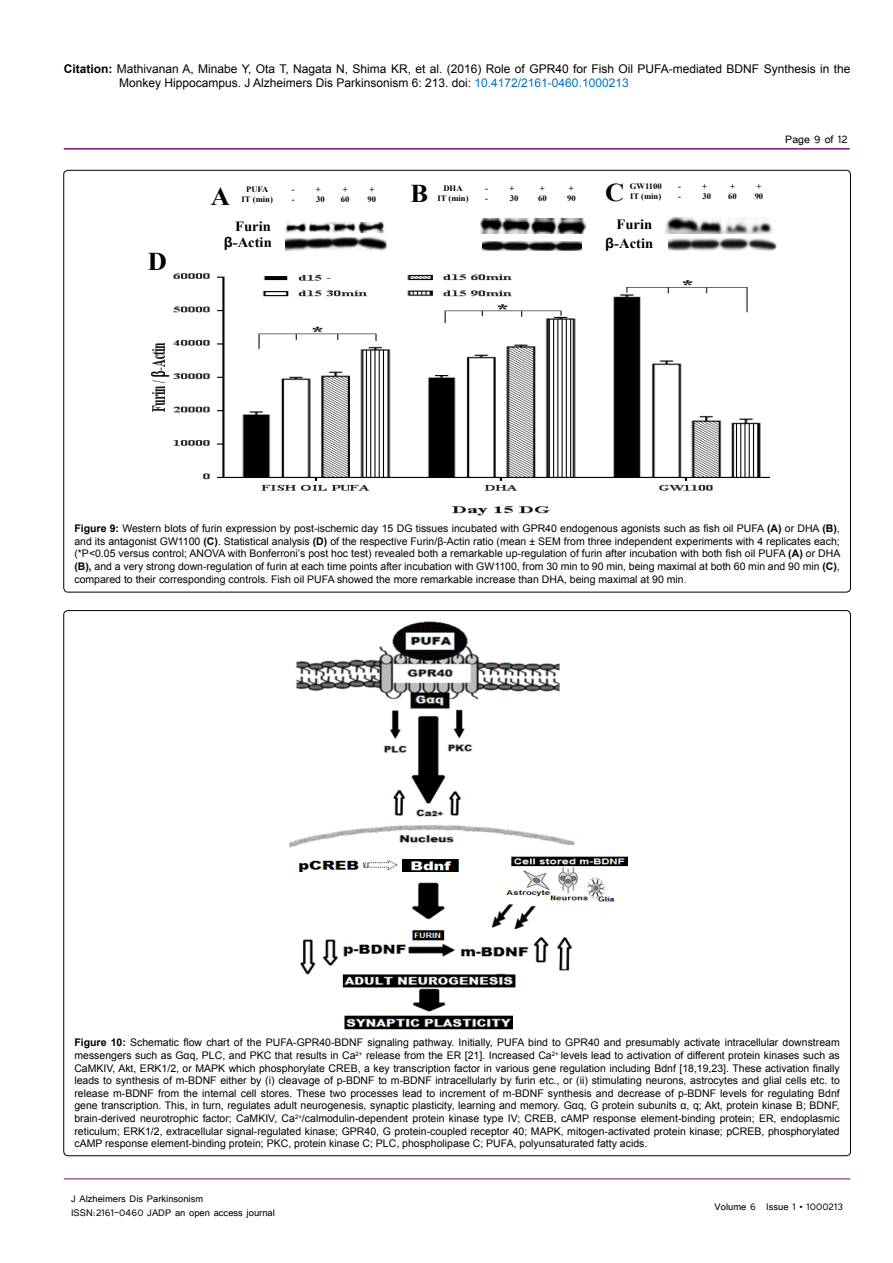
<style>
.page{position:relative;width:893px;height:1263px;background:#fff}
.page>*{position:absolute;margin:0;border:0;box-sizing:border-box;transform-origin:0 0}
.t1{font:700 25.65px "Times New Roman";color:#000;scale:1.04 1}
.t2{font:700 14.1px/16.5px "Times New Roman";color:#000;text-align:right;scale:1.04 1}
.t3{font:13.5px "Tunga";color:#000}
.t4{font:12px/14.4px "Arial";color:#000}
.t5{font:12px/14.4px "Tunga";color:#000}
.t6{font:10.5px/12.6px "Arial";color:#000;text-align:justify}
.t7{font:700 8.25px "Times New Roman";color:#000;scale:1.04 1}
.s1{font-weight:700}
.s2{color:#0072bc}
.s3{font-family:"Arial"}
.s4{font-family:"Times New Roman"}
</style>
<div class="page">
<hr style="left:64px;top:148px;width:786px;height:2px;background:#741472">
<hr style="left:64px;top:1179px;width:786px;height:1px;background:#741472">
<img style="left:285px;top:223px;width:99px;height:10px">
<img style="left:480px;top:218px;width:106px;height:15px">
<img style="left:666px;top:217px;width:106px;height:16px">
<img style="left:285px;top:237px;width:101px;height:14px">
<img style="left:482px;top:241px;width:99px;height:10px">
<img style="left:669px;top:238px;width:107px;height:13px">
<img style="left:151px;top:273px;width:618px;height:243px">
<img style="left:289px;top:621px;width:338px;height:409px">
<p class="t4" style="left:119px;top:61px;width:733px;text-indent:-55px"><span class="s1">Citation:</span> Mathivanan A, Minabe Y, Ota T, Nagata N, Shima KR, et al. (2016) Role of GPR40 for Fish Oil PUFA-mediated BDNF Synthesis in the<br>Monkey Hippocampus. J Alzheimers Dis Parkinsonism 6: 213. doi: <span class="s2">10.4172/2161-0460.1000213</span></p>
<p class="t1" style="left:148px;top:244px;width:20px">D</p>
<p class="t7" style="left:630px;top:181px;width:32px">GW1100</p>
<p class="t7" style="left:678px;top:181px;width:4px">-</p>
<p class="t7" style="left:702px;top:181px;width:6px">+</p>
<p class="t7" style="left:730px;top:181px;width:6px">+</p>
<p class="t7" style="left:756px;top:181px;width:6px">+</p>
<p class="t1" style="left:211px;top:179px;width:20px">A</p>
<p class="t1" style="left:410px;top:176px;width:19px">B</p>
<p class="t1" style="left:605px;top:175px;width:20px">C</p>
<p class="t7" style="left:630px;top:190px;width:32px">IT (min)</p>
<p class="t7" style="left:678px;top:190px;width:4px">-</p>
<p class="t7" style="left:702px;top:190px;width:10px">30</p>
<p class="t7" style="left:728px;top:190px;width:10px">60</p>
<p class="t7" style="left:755px;top:190px;width:10px">90</p>
<p class="t2" style="left:224px;top:217px;width:48px">Furin <span class="s3">β</span>-Actin</p>
<p class="t7" style="left:443px;top:182px;width:20px">DHA</p>
<p class="t7" style="left:485px;top:182px;width:4px">-</p>
<p class="t7" style="left:509px;top:182px;width:6px">+</p>
<p class="t7" style="left:540px;top:182px;width:6px">+</p>
<p class="t7" style="left:569px;top:182px;width:6px">+</p>
<p class="t7" style="left:437px;top:192px;width:32px">IT (min)</p>
<p class="t7" style="left:485px;top:192px;width:4px">-</p>
<p class="t7" style="left:510px;top:192px;width:10px">30</p>
<p class="t7" style="left:538px;top:192px;width:10px">60</p>
<p class="t7" style="left:567px;top:192px;width:10px">90</p>
<p class="t7" style="left:246px;top:183px;width:23px">PUFA</p>
<p class="t7" style="left:292px;top:183px;width:4px">-</p>
<p class="t7" style="left:316px;top:183px;width:6px">+</p>
<p class="t7" style="left:343px;top:183px;width:6px">+</p>
<p class="t7" style="left:369px;top:183px;width:6px">+</p>
<p class="t7" style="left:242px;top:194px;width:32px">IT (min)</p>
<p class="t7" style="left:292px;top:194px;width:4px">-</p>
<p class="t7" style="left:316px;top:194px;width:10px">30</p>
<p class="t7" style="left:341px;top:194px;width:10px">60</p>
<p class="t7" style="left:368px;top:194px;width:10px">90</p>
<p class="t2" style="left:617px;top:216px;width:36px">Furin</p>
<p class="t2" style="left:605px;top:235px;width:48px"><span class="s3">β</span>-Actin</p>
<p class="t3" style="left:785px;top:131px;width:64px">Page 9 of 12</p>
<p class="t6" style="left:74px;top:522px;width:767px"><span class="s1">Figure 9:</span> Western blots of furin expression by post-ischemic day 15 DG tissues incubated with GPR40 endogenous agonists such as fish oil PUFA <span class="s1">(A)</span> or DHA <span class="s1">(B)</span>, and its antagonist GW1100 <span class="s1">(C)</span>. Statistical analysis <span class="s1">(D)</span> of the respective Furin/β-Actin ratio (mean ± SEM from three independent experiments with 4 replicates each; (*P&lt;0.05 versus control; ANOVA with Bonferroni’s post hoc test) revealed both a remarkable up-regulation of furin after incubation with both fish oil PUFA <span class="s1">(A)</span> or DHA <span class="s1">(B),</span> and a very strong down-regulation of furin at each time points after incubation with GW1100, from 30 min to 90 min, being maximal at both 60 min and 90 min <span class="s1">(C)</span>, compared to their corresponding controls. Fish oil PUFA showed the more remarkable increase than DHA, being maximal at 90 min<span class="s4">.</span></p>
<p class="t6" style="left:74px;top:1036px;width:767px"><span class="s1">Figure 10:</span> Schematic flow chart of the PUFA-GPR40-BDNF signaling pathway. Initially, PUFA bind to GPR40 and presumably activate intracellular downstream messengers such as Gαq, PLC, and PKC that results in Ca<sup>2+</sup> release from the ER [21]. Increased Ca<sup>2+</sup> levels lead to activation of different protein kinases such as CaMKIV, Akt, ERK1/2, or MAPK which phosphorylate CREB, a key transcription factor in various gene regulation including Bdnf [18,19,23]. These activation finally leads to synthesis of m-BDNF either by (i) cleavage of p-BDNF to m-BDNF intracellularly by furin etc., or (ii) stimulating neurons, astrocytes and glial cells etc. to release m-BDNF from the internal cell stores. These two processes lead to increment of m-BDNF synthesis and decrease of p-BDNF levels for regulating Bdnf gene transcription. This, in turn, regulates adult neurogenesis, synaptic plasticity, learning and memory. Gαq, G protein subunits α, q; Akt, protein kinase B; BDNF, brain-derived neurotrophic factor; CaMKIV, Ca<sup>2+</sup>/calmodulin-dependent protein kinase type IV; CREB, cAMP response element-binding protein; ER, endoplasmic reticulum; ERK1/2, extracellular signal-regulated kinase; GPR40, G protein-coupled receptor 40; MAPK, mitogen-activated protein kinase; pCREB, phosphorylated cAMP response element-binding protein; PKC, protein kinase C; PLC, phospholipase C; PUFA, polyunsaturated fatty acids.</p>
<p class="t5" style="left:71px;top:1190px;width:205px">J Alzheimers Dis Parkinsonism<br>ISSN:2161-0460 JADP an open access journal</p>
<p class="t5" style="left:714px;top:1199px;width:130px">Volume 6 Issue 1 • 1000213</p>
</div>
